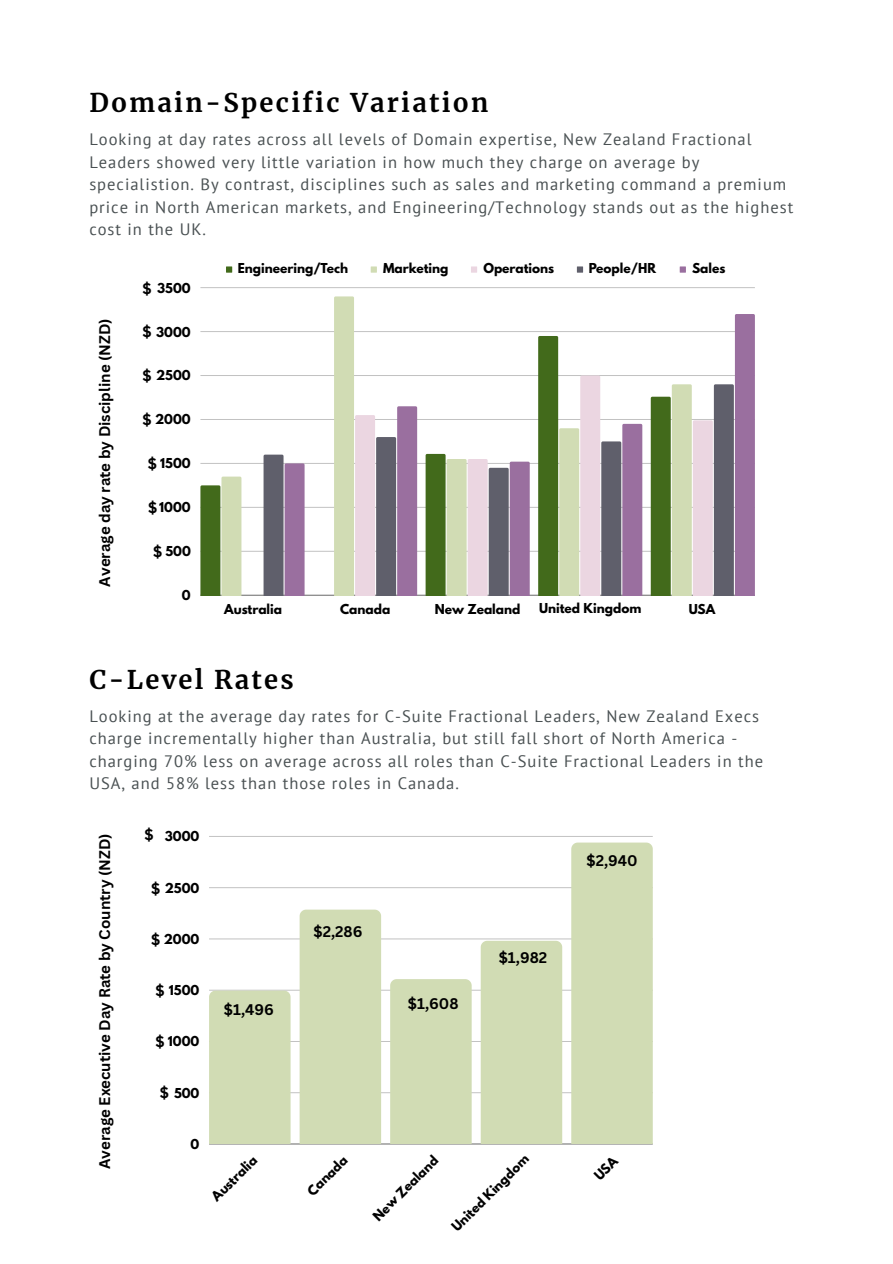
<style>
.page{position:relative;width:893px;height:1264px;background:#fff}
.page>*{position:absolute;margin:0;border:0;box-sizing:border-box;transform-origin:0 0}
.t1{font:700 25.5px "Merriweather";letter-spacing:.09em;color:#000}
.t2{font:16.5px/22.5px "PT Sans";letter-spacing:.06em;color:#495052}
.t3{font:700 15px "Canva Sans";color:#000}
.t4{font:700 12.15px "League Spartan";color:#000}
</style>
<div class="page">
<svg style="left:226px;top:266px;width:6px;height:7px"></svg>
<svg style="left:370px;top:266px;width:7px;height:7px"></svg>
<svg style="left:471px;top:266px;width:6px;height:7px"></svg>
<svg style="left:577px;top:266px;width:6px;height:7px"></svg>
<svg style="left:679px;top:266px;width:6px;height:7px"></svg>
<hr style="left:200px;top:551px;width:554px;height:1px;background:#000">
<hr style="left:200px;top:507px;width:554px;height:1px;background:#000">
<hr style="left:200px;top:463px;width:554px;height:1px;background:#000">
<hr style="left:200px;top:419px;width:554px;height:1px;background:#000">
<hr style="left:200px;top:375px;width:554px;height:1px;background:#000">
<hr style="left:200px;top:331px;width:554px;height:1px;background:#000">
<hr style="left:200px;top:287px;width:554px;height:1px;background:#000">
<hr style="left:200px;top:595px;width:554px;height:1px;background:#000">
<svg style="left:200px;top:476px;width:41px;height:119px;background:#94ab75"></svg>
<svg style="left:263px;top:454px;width:41px;height:141px;background:#84718c"></svg>
<svg style="left:334px;top:296px;width:83px;height:299px"></svg>
<svg style="left:425px;top:454px;width:104px;height:141px;background:#a09f95"></svg>
<svg style="left:538px;top:336px;width:104px;height:259px"></svg>
<svg style="left:650px;top:314px;width:104px;height:281px"></svg>
<hr style="left:209px;top:1092px;width:443px;height:1px;background:#000">
<hr style="left:209px;top:1041px;width:443px;height:1px;background:#000">
<hr style="left:209px;top:989px;width:443px;height:1px;background:#000">
<hr style="left:209px;top:938px;width:443px;height:1px;background:#000">
<hr style="left:209px;top:887px;width:443px;height:1px;background:#000">
<hr style="left:209px;top:836px;width:443px;height:1px;background:#000">
<hr style="left:209px;top:1143px;width:443px;height:1px;background:#000">
<div style="left:209px;top:990px;width:81px;height:153px;background:#d1dcb4"></div>
<div style="left:299px;top:909px;width:82px;height:234px;background:#d1dcb4"></div>
<div style="left:390px;top:979px;width:81px;height:164px;background:#d1dcb4"></div>
<div style="left:480px;top:940px;width:82px;height:203px;background:#d1dcb4"></div>
<div style="left:571px;top:842px;width:81px;height:301px;background:#d1dcb4"></div>
<h1 class="t1" style="left:89px;top:87px;width:401px">Domain-Specific Variation</h1>
<p class="t2" style="left:89px;top:128px;width:705px">Looking at day rates across all levels of Domain expertise, New Zealand Fractional Leaders showed very little variation in how much they charge on average by specialistion. By contrast, disciplines such as sales and marketing command a premium price in North American markets, and Engineering/Technology stands out as the highest cost in the UK.</p>
<p class="t3" style="left:142px;top:278px;width:11px">$</p>
<p class="t4" style="left:157px;top:281px;width:35px">3500</p>
<p class="t3" style="left:94px;top:586px;width:269px;rotate:-90deg">Average day rate by Discipline (NZD)</p>
<p class="t3" style="left:142px;top:321px;width:11px">$</p>
<p class="t4" style="left:156px;top:325px;width:36px">3000</p>
<p class="t3" style="left:142px;top:364px;width:11px">$</p>
<p class="t3" style="left:142px;top:409px;width:11px">$</p>
<p class="t3" style="left:148px;top:453px;width:11px">$</p>
<p class="t4" style="left:156px;top:369px;width:36px">2500</p>
<p class="t4" style="left:155px;top:413px;width:37px">2000</p>
<p class="t4" style="left:160px;top:457px;width:32px">1500</p>
<p class="t3" style="left:148px;top:497px;width:11px">$</p>
<p class="t4" style="left:159px;top:501px;width:33px">1000</p>
<p class="t3" style="left:153px;top:540px;width:11px">$</p>
<p class="t4" style="left:165px;top:545px;width:27px">500</p>
<p class="t4" style="left:182px;top:589px;width:10px">0</p>
<p class="t4" style="left:238px;top:262px;width:112px">Engineering/Tech</p>
<p class="t4" style="left:383px;top:262px;width:67px">Marketing</p>
<p class="t4" style="left:483px;top:262px;width:72px">Operations</p>
<p class="t4" style="left:588px;top:262px;width:69px">People/HR</p>
<p class="t4" style="left:692px;top:262px;width:35px">Sales</p>
<p class="t4" style="left:224px;top:603px;width:59px">Australia</p>
<p class="t4" style="left:340px;top:603px;width:52px">Canada</p>
<p class="t4" style="left:435px;top:603px;width:87px">New Zealand</p>
<p class="t4" style="left:539px;top:601px;width:104px">United Kingdom</p>
<p class="t4" style="left:688px;top:603px;width:28px">USA</p>
<h1 class="t1" style="left:89px;top:663px;width:206px">C-Level Rates</h1>
<p class="t2" style="left:89px;top:704px;width:675px">Looking at the average day rates for C-Suite Fractional Leaders, New Zealand Execs charge incrementally higher than Australia, but still fall short of North America - charging 70% less on average across all roles than C-Suite Fractional Leaders in the USA, and 58% less than those roles in Canada.</p>
<p class="t3" style="left:94px;top:1169px;width:337px;rotate:-90deg">Average Executive Day Rate by Country (NZD)</p>
<p class="t3" style="left:144px;top:824px;width:11px">$</p>
<p class="t4" style="left:165px;top:830px;width:36px">3000</p>
<p class="t3" style="left:151px;top:878px;width:11px">$</p>
<p class="t3" style="left:151px;top:929px;width:11px">$</p>
<p class="t3" style="left:155px;top:980px;width:11px">$</p>
<p class="t3" style="left:155px;top:1031px;width:11px">$</p>
<p class="t3" style="left:160px;top:1082px;width:11px">$</p>
<p class="t4" style="left:165px;top:881px;width:36px">2500</p>
<p class="t4" style="left:164px;top:932px;width:37px">2000</p>
<p class="t4" style="left:169px;top:984px;width:32px">1500</p>
<p class="t4" style="left:168px;top:1035px;width:33px">1000</p>
<p class="t4" style="left:174px;top:1086px;width:27px">500</p>
<p class="t4" style="left:190px;top:1137px;width:10px">0</p>
<p class="t3" style="left:224px;top:999px;width:51px">$1,496</p>
<p class="t3" style="left:313px;top:920px;width:50px">$2,286</p>
<p class="t3" style="left:408px;top:993px;width:52px">$1,608</p>
<p class="t3" style="left:498px;top:946px;width:50px">$1,982</p>
<p class="t4" style="left:209px;top:1194px;width:59px;rotate:-45deg">Australia</p>
<p class="t4" style="left:305px;top:1188px;width:52px;rotate:-45deg">Canada</p>
<p class="t4" style="left:371px;top:1213px;width:87px;rotate:-45deg">New Zealand</p>
<p class="t4" style="left:449px;top:1224px;width:104px;rotate:-45deg">United Kingdom</p>
<p class="t3" style="left:586px;top:850px;width:53px">$2,940</p>
</div>
